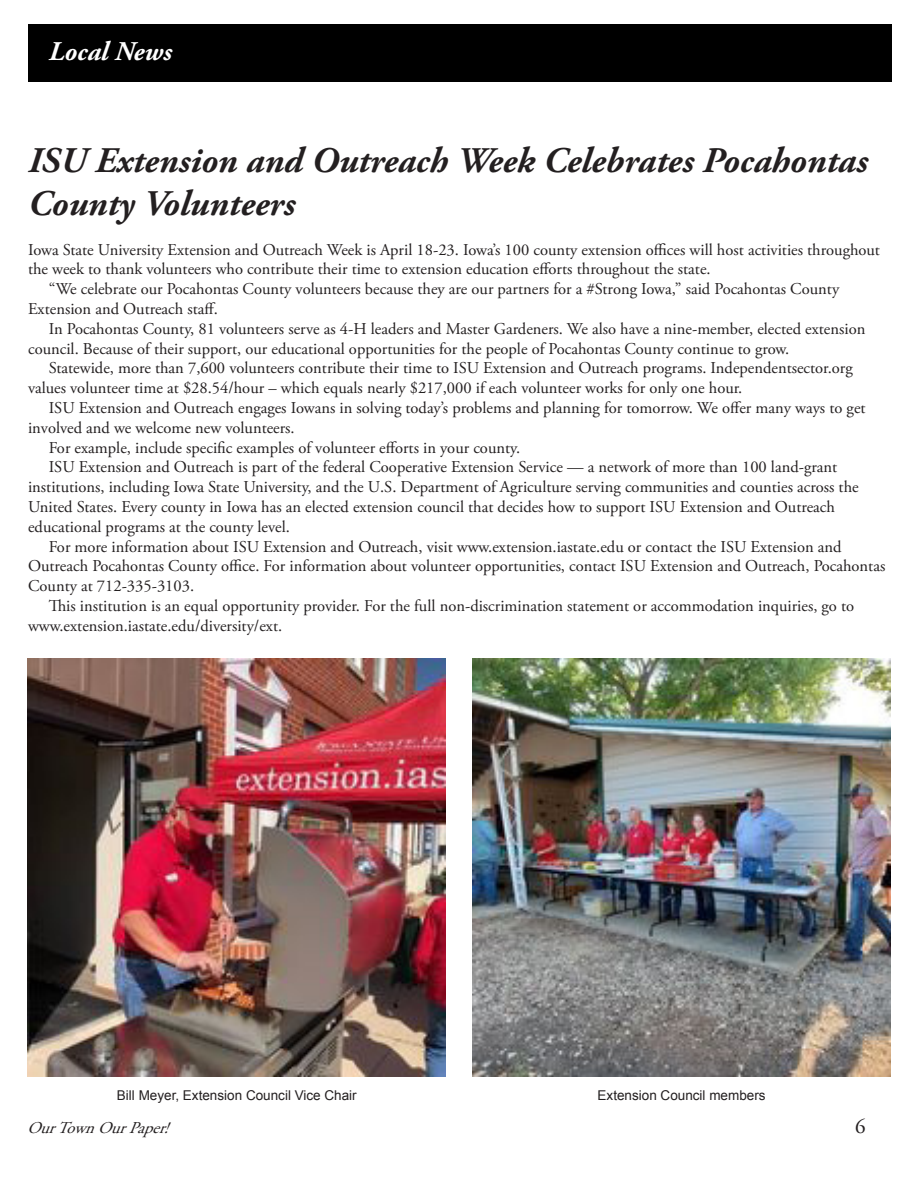
<style>
.page{position:relative;width:918px;height:1188px;background:#fff}
.page>*{position:absolute;margin:0;border:0;box-sizing:border-box;transform-origin:0 0}
.Heading_1{font:italic 700 36px/43.2px "Adobe Garamond Pro";color:#231f20}
.t1{font:italic 700 27px "Adobe Garamond Pro";color:#fff}
.t2{font:21px "Adobe Garamond Pro";color:#231f20}
.Heading_1-2{font:16.5px/19.8px "Adobe Garamond Pro";color:#231f20}
.t3{font:italic 16.5px "Adobe Garamond Pro";color:#231f20}
.Heading_1-3{font:13.5px "Arial";color:#231f20}
</style>
<div class="page">
<img style="left:27px;top:658px;width:419px;height:419px">
<img style="left:472px;top:658px;width:419px;height:419px">
<div style="left:28px;top:24px;width:864px;height:58px;background:#000"></div>
<p class="t1" style="left:49px;top:36px;width:125px">Local News</p>
<p class="Heading_1" style="left:28px;top:140px;width:841px">ISU Extension and Outreach Week Celebrates Pocahontas<br>County Volunteers</p>
<p class="Heading_1-2" style="left:28px;top:240px;width:853px">Iowa State University Extension and Outreach Week is April 18-23. Iowa’s 100 county extension offices will host activities throughout the week to thank volunteers who contribute their time to extension education efforts throughout the state.</p>
<p class="Heading_1-2" style="left:28px;top:280px;width:813px;text-indent:21px">“We celebrate our Pocahontas County volunteers because they are our partners for a #Strong Iowa,” said Pocahontas County<br>Extension and Outreach staff.</p>
<p class="Heading_1-2" style="left:28px;top:319px;width:839px;text-indent:21px">In Pocahontas County, 81 volunteers serve as 4-H leaders and Master Gardeners. We also have a nine-member, elected extension council. Because of their support, our educational opportunities for the people of Pocahontas County continue to grow.</p>
<p class="Heading_1-2" style="left:28px;top:359px;width:826px;text-indent:21px">Statewide, more than 7,600 volunteers contribute their time to ISU Extension and Outreach programs. Independentsector.org values volunteer time at $28.54/hour – which equals nearly $217,000 if each volunteer works for only one hour.</p>
<p class="Heading_1-2" style="left:28px;top:399px;width:839px;text-indent:21px">ISU Extension and Outreach engages Iowans in solving today’s problems and planning for tomorrow. We offer many ways to get involved and we welcome new volunteers.</p>
<p class="Heading_1-2" style="left:49px;top:438px;width:473px">For example, include specific examples of volunteer efforts in your county.</p>
<p class="Heading_1-2" style="left:28px;top:458px;width:832px;text-indent:21px">ISU Extension and Outreach is part of the federal Cooperative Extension Service — a network of more than 100 land-grant institutions, including Iowa State University, and the U.S. Department of Agriculture serving communities and counties across the United States. Every county in Iowa has an elected extension council that decides how to support ISU Extension and Outreach educational programs at the county level.</p>
<p class="Heading_1-2" style="left:28px;top:537px;width:859px;text-indent:21px">For more information about ISU Extension and Outreach, visit www.extension.iastate.edu or contact the ISU Extension and<br>Outreach Pocahontas County office. For information about volunteer opportunities, contact ISU Extension and Outreach, Pocahontas<br>County at 712-335-3103.</p>
<p class="Heading_1-2" style="left:28px;top:597px;width:828px;text-indent:21px">This institution is an equal opportunity provider. For the full non-discrimination statement or accommodation inquiries, go to www.extension.iastate.edu/diversity/ext.</p>
<p class="Heading_1-3" style="left:117px;top:1086px;width:241px">Bill Meyer, Extension Council Vice Chair</p>
<p class="Heading_1-3" style="left:598px;top:1087px;width:170px">Extension Council members</p>
<p class="t3" style="left:27px;top:1118px;width:151px">OurTownOurPaper!</p>
<p class="t2" style="left:855px;top:1114px;width:12px">6</p>
</div>
